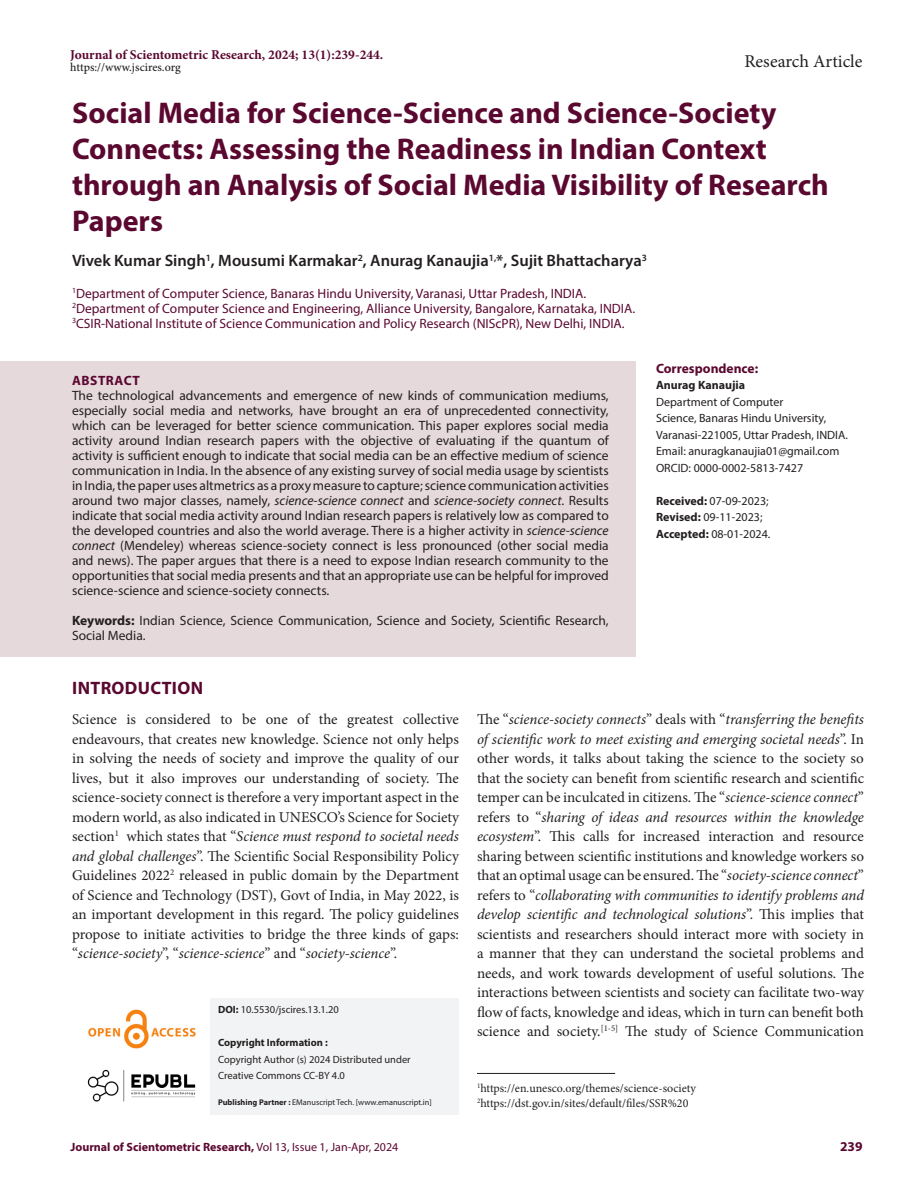
<style>
.page{position:relative;width:918px;height:1188px;background:#fff}
.page>*{position:absolute;margin:0;border:0;box-sizing:border-box;transform-origin:0 0}
.Art_Title{font:700 30px/36px "Myriad Pro";color:#5b0830}
.t1{font:18px "Minion Pro";color:#231f20}
.Intro_head{font:700 18px "Myriad Pro";letter-spacing:.02em;color:#5b0830}
.Author_Names{font:600 16.5px "Myriad Pro";color:#231f20}
.Body_text{font:15px/19.5px "Minion Pro";color:#231f20;text-align:justify}
.Body_text__FO{font:15px/19.5px "Minion Pro";color:#231f20;text-align:justify}
.Abstract_TXT{font:13.5px/15px "Myriad Pro";color:#231f20;text-align:justify}
.Author_Affiliations{font:13.5px "Myriad Pro";color:#5b0830}
.KY{font:13.5px/15px "Myriad Pro";color:#231f20}
.t2{font:700 13.5px "Minion Pro";color:#5b0830}
.Correspondence_head{font:700 13.5px "Myriad Pro";color:#5b0830}
.ABS_Heading{font:700 13.5px "Myriad Pro";letter-spacing:.04em;color:#5b0830}
.Correspondence_AU_Af{font:12px/16.5px "Myriad Pro";color:#231f20}
.Table_Footnote{font:12px "Minion Pro";color:#231f20}
.Journal_Dates{font:12px/16.5px "Myriad Pro";color:#231f20}
.t3{font:700 12px "Myriad Pro";color:#5b0830}
.t4{font:500 12px "Minion Pro";color:#231f20}
.Correspondence_AU_Af-2{font:700 12px "Myriad Pro";color:#231f20}
.t5{font:10.5px/16.5px "Myriad Pro";color:#231f20}
.t6{font:700 10.5px "Myriad Pro";color:#231f20}
.t7{font:8.25px "Myriad Pro";color:#231f20}
.s1{font-style:italic}
.s2{font-weight:700}
.s3{font-weight:400}
</style>
<div class="page">
<img style="left:88px;top:1009px;width:108px;height:40px">
<img style="left:87px;top:1069px;width:109px;height:33px">
<div style="left:211px;top:998px;width:248px;height:36px;background:#f2f3f4"></div>
<div style="left:211px;top:1031px;width:248px;height:26px;background:#f2f3f4"></div>
<div style="left:211px;top:1048px;width:248px;height:25px;background:#f2f3f4"></div>
<div style="left:211px;top:1064px;width:248px;height:26px;background:#f2f3f4"></div>
<div style="left:211px;top:1084px;width:248px;height:30px;background:#f2f3f4"></div>
<div style="left:0;top:362px;width:636px;height:40px;background:#e5d9db"></div>
<div style="left:0;top:376px;width:636px;height:236px;background:#e5d9db"></div>
<div style="left:0;top:602px;width:636px;height:55px;background:#e5d9db"></div>
<hr style="left:477px;top:1073px;width:138px;height:1px;background:#231f20">
<p class="t2" style="left:70px;top:45px;width:315px">Journal of Scientometric Research, 2024; 13(1):239-244.</p>
<p class="t4" style="left:70px;top:59px;width:112px">https://www.jscires.org</p>
<h2 class="t1" style="left:744px;top:49px;width:120px">Research Article</h2>
<p class="Art_Title" style="left:72px;top:94px;width:758px">Social Media for Science-Science and Science-Society Connects: Assessing the Readiness in Indian Context through an Analysis of Social Media Visibility of Research Papers</p>
<p class="Author_Names" style="left:72px;top:250px;width:576px">Vivek Kumar Singh<sup>1</sup>, Mousumi Karmakar<sup>2</sup>, Anurag Kanaujia<sup>1,</sup>*, Sujit Bhattacharya<sup>3</sup></p>
<p class="Author_Affiliations" style="left:72px;top:285px;width:516px"><sup>1</sup>Department of Computer Science, Banaras Hindu University, Varanasi, Uttar Pradesh, INDIA.</p>
<p class="Author_Affiliations" style="left:72px;top:300px;width:565px"><sup>2</sup>Department of Computer Science and Engineering, Alliance University, Bangalore, Karnataka, INDIA.</p>
<p class="Author_Affiliations" style="left:72px;top:315px;width:554px"><sup>3</sup>CSIR-National Institute of Science Communication and Policy Research (NIScPR), New Delhi, INDIA.</p>
<p class="ABS_Heading" style="left:72px;top:372px;width:69px">ABSTRACT</p>
<p class="Abstract_TXT" style="left:72px;top:388px;width:538px">The technological advancements and emergence of new kinds of communication mediums, especially social media and networks, have brought an era of unprecedented connectivity, which can be leveraged for better science communication. This paper explores social media activity around Indian research papers with the objective of evaluating if the quantum of activity is sufficient enough to indicate that social media can be an effective medium of science communication in India. In the absence of any existing survey of social media usage by scientists in India, the paper uses altmetrics as a proxy measure to capture; science communication activities around two major classes, namely, <span class="s1">science-science connect</span> and <span class="s1">science-society connect</span>. Results indicate that social media activity around Indian research papers is relatively low as compared to the developed countries and also the world average. There is a higher activity in <span class="s1">science-science connect</span> (Mendeley) whereas science-society connect is less pronounced (other social media and news). The paper argues that there is a need to expose Indian research community to the opportunities that social media presents and that an appropriate use can be helpful for improved science-science and science-society connects.</p>
<p class="KY" style="left:72px;top:613px;width:538px"><span class="s2">Keywords:</span> Indian Science, Science Communication, Science and Society, Scientific Research,<br>Social Media.</p>
<p class="Correspondence_head" style="left:656px;top:359px;width:104px">Correspondence:</p>
<p class="Correspondence_AU_Af-2" style="left:656px;top:377px;width:91px">Anurag Kanaujia</p>
<p class="Correspondence_AU_Af" style="left:656px;top:393px;width:193px">Department of Computer<br>Science, Banaras Hindu University,<br>Varanasi-221005, Uttar Pradesh, INDIA.</p>
<p class="Correspondence_AU_Af" style="left:656px;top:443px;width:185px">Email: anuragkanaujia01@gmail.com</p>
<p class="Correspondence_AU_Af" style="left:656px;top:459px;width:149px">ORCID: 0000-0002-5813-7427</p>
<p class="Journal_Dates" style="left:656px;top:492px;width:116px"><span class="s2">Received:</span> 07-09-2023;<br><span class="s2">Revised:</span> 09-11-2023;<br><span class="s2">Accepted:</span> 08-01-2024.</p>
<p class="Intro_head" style="left:72px;top:676px;width:132px">INTRODUCTION</p>
<p class="Body_text__FO" style="left:72px;top:710px;width:389px">Science is considered to be one of the greatest collective endeavours, that creates new knowledge. Science not only helps in solving the needs of society and improve the quality of our lives, but it also improves our understanding of society. The science-society connect is therefore a very important aspect in the modern world, as also indicated in UNESCO’s Science for Society section<sup>1</sup> which states that “<span class="s1">Science must respond to societal needs and global challenges</span>”. The Scientific Social Responsibility Policy Guidelines 2022<sup>2</sup> released in public domain by the Department of Science and Technology (DST), Govt of India, in May 2022, is an important development in this regard. The policy guidelines propose to initiate activities to bridge the three kinds of gaps: “<span class="s1">science-society</span>”, “<span class="s1">science-science</span>” and “<span class="s1">society-science</span>”.</p>
<p class="Body_text" style="left:477px;top:710px;width:389px">The “<span class="s1">science-society connects</span>” deals with “<span class="s1">transferring the benefits of scientific work to meet existing and emerging societal needs</span>”. In other words, it talks about taking the science to the society so that the society can benefit from scientific research and scientific temper can be inculcated in citizens. The “<span class="s1">science-science connect</span>” refers to “<span class="s1">sharing of ideas and resources within the knowledge ecosystem</span>”. This calls for increased interaction and resource sharing between scientific institutions and knowledge workers so that an optimal usage can be ensured. The “<span class="s1">society-science connect</span>” refers to “<span class="s1">collaborating with communities to identify problems and develop scientific and technological solutions</span>”. This implies that scientists and researchers should interact more with society in a manner that they can understand the societal problems and needs, and work towards development of useful solutions. The interactions between scientists and society can facilitate two-way flow of facts, knowledge and ideas, which in turn can benefit both science and society.<sup>[1-5]</sup> The study of Science Communication</p>
<p class="t5" style="left:218px;top:1001px;width:122px"><span class="s2">DOI:</span> 10.5530/jscires.13.1.20</p>
<p class="t6" style="left:218px;top:1036px;width:111px">Copyright Information :</p>
<p class="t5" style="left:218px;top:1051px;width:194px">Copyright Author (s) 2024 Distributed under<br>Creative Commons CC-BY 4.0</p>
<p class="t7" style="left:218px;top:1097px;width:215px"><span class="s2">Publishing Partner :</span> EManuscript Tech. [www.emanuscript.in]</p>
<p class="Table_Footnote" style="left:477px;top:1080px;width:221px"><sup>1</sup>https://en.unesco.org/themes/science-society</p>
<p class="Table_Footnote" style="left:477px;top:1095px;width:213px"><sup>2</sup>https://dst.gov.in/sites/default/files/SSR%20</p>
<p class="t3" style="left:70px;top:1139px;width:329px">Journal of Scientometric Research, <span class="s3">Vol 13, Issue 1, Jan-Apr, 2024</span></p>
<p class="Correspondence_head" style="left:840px;top:1137px;width:24px">239</p>
</div>
